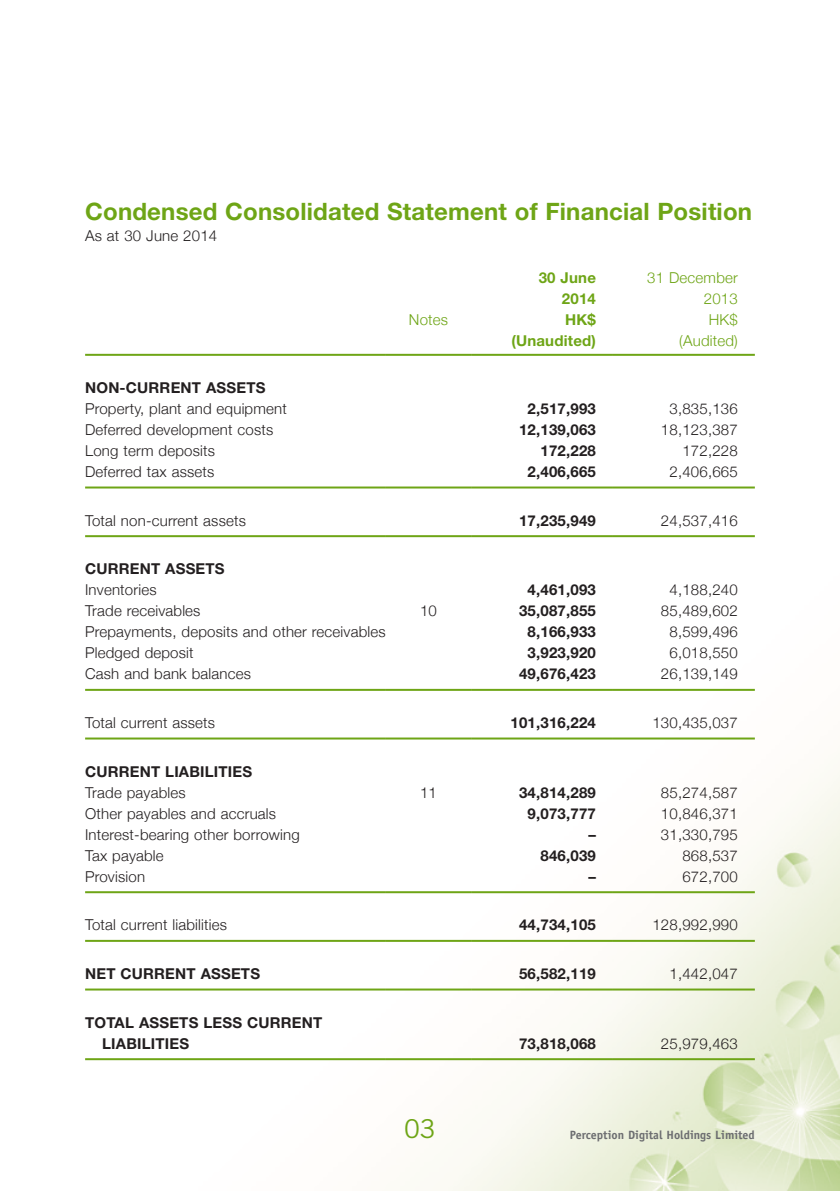
<style>
.page{position:relative;width:840px;height:1191px;background:#fff}
.page>*{position:absolute;margin:0;border:0;box-sizing:border-box;transform-origin:0 0}
.t1{font:26px "Trade Gothic LT Std";color:#6ea516}
.Heading_1{font:700 24px "Helvetica Neue LT Std";letter-spacing:.01em;color:#6ea516}
.Body_Text{font:300 15px "Helvetica Neue";letter-spacing:.015em;color:#231f20}
.Body_Text-2{font:700 15px/21px "Helvetica Neue LT Std";letter-spacing:.015em;color:#231f20}
.Body_Text-3{font:300 15px "Helvetica Neue";letter-spacing:.015em;color:#6ea516}
.Body_Text-4{font:700 15px "Helvetica Neue LT Std";letter-spacing:.015em;color:#6ea516}
.t2{font:700 12px "Officina Sans Std";color:#6c6d70}
</style>
<div class="page">
<img style="left:85px;top:353px;width:754px;height:838px">
<hr style="left:85px;top:354px;width:301px;height:2px;background:#6ea516">
<hr style="left:386px;top:354px;width:85px;height:2px;background:#6ea516">
<hr style="left:471px;top:354px;width:141px;height:2px;background:#6ea516">
<hr style="left:612px;top:354px;width:142px;height:2px;background:#6ea516">
<hr style="left:85px;top:486px;width:301px;height:2px;background:#6ea516">
<hr style="left:386px;top:486px;width:85px;height:2px;background:#6ea516">
<hr style="left:471px;top:486px;width:141px;height:2px;background:#6ea516">
<hr style="left:612px;top:486px;width:142px;height:2px;background:#6ea516">
<hr style="left:85px;top:535px;width:301px;height:2px;background:#6ea516">
<hr style="left:386px;top:535px;width:85px;height:2px;background:#6ea516">
<hr style="left:471px;top:535px;width:141px;height:2px;background:#6ea516">
<hr style="left:612px;top:535px;width:142px;height:2px;background:#6ea516">
<hr style="left:85px;top:689px;width:301px;height:2px;background:#6ea516">
<hr style="left:386px;top:689px;width:85px;height:2px;background:#6ea516">
<hr style="left:471px;top:689px;width:141px;height:2px;background:#6ea516">
<hr style="left:612px;top:689px;width:142px;height:2px;background:#6ea516">
<hr style="left:85px;top:737px;width:301px;height:2px;background:#6ea516">
<hr style="left:386px;top:737px;width:85px;height:2px;background:#6ea516">
<hr style="left:471px;top:737px;width:141px;height:2px;background:#6ea516">
<hr style="left:612px;top:737px;width:142px;height:2px;background:#6ea516">
<hr style="left:85px;top:891px;width:301px;height:2px;background:#6ea516">
<hr style="left:386px;top:891px;width:85px;height:2px;background:#6ea516">
<hr style="left:471px;top:891px;width:141px;height:2px;background:#6ea516">
<hr style="left:612px;top:891px;width:142px;height:2px;background:#6ea516">
<hr style="left:85px;top:940px;width:301px;height:2px;background:#6ea516">
<hr style="left:386px;top:940px;width:85px;height:2px;background:#6ea516">
<hr style="left:471px;top:940px;width:141px;height:2px;background:#6ea516">
<hr style="left:612px;top:940px;width:142px;height:2px;background:#6ea516">
<hr style="left:85px;top:988px;width:301px;height:2px;background:#6ea516">
<hr style="left:386px;top:988px;width:85px;height:2px;background:#6ea516">
<hr style="left:471px;top:988px;width:141px;height:2px;background:#6ea516">
<hr style="left:612px;top:988px;width:142px;height:2px;background:#6ea516">
<hr style="left:85px;top:1058px;width:301px;height:2px;background:#6ea516">
<hr style="left:386px;top:1058px;width:85px;height:2px;background:#6ea516">
<hr style="left:471px;top:1058px;width:141px;height:2px;background:#6ea516">
<hr style="left:612px;top:1058px;width:142px;height:2px;background:#6ea516">
<p class="Heading_1" style="left:85px;top:196px;width:668px">Condensed Consolidated Statement of Financial Position</p>
<p class="Body_Text" style="left:85px;top:226px;width:134px">As at 30 June 2014</p>
<p class="Body_Text-4" style="left:538px;top:268px;width:59px">30 June</p>
<p class="Body_Text-3" style="left:647px;top:268px;width:92px">31 December</p>
<p class="Body_Text-4" style="left:561px;top:289px;width:35px">2014</p>
<p class="Body_Text-3" style="left:703px;top:289px;width:35px">2013</p>
<p class="Body_Text-3" style="left:408px;top:310px;width:41px">Notes</p>
<p class="Body_Text-4" style="left:565px;top:310px;width:32px">HK$</p>
<p class="Body_Text-3" style="left:708px;top:310px;width:31px">HK$</p>
<p class="Body_Text-4" style="left:511px;top:331px;width:86px">(Unaudited)</p>
<p class="Body_Text-3" style="left:679px;top:331px;width:60px">(Audited)</p>
<p class="Body_Text-2" style="left:85px;top:377px;width:182px">NON-CURRENT ASSETS</p>
<p class="Body_Text" style="left:85px;top:399px;width:203px">Property, plant and equipment</p>
<p class="Body_Text-2" style="left:527px;top:398px;width:70px">2,517,993</p>
<p class="Body_Text" style="left:669px;top:399px;width:70px">3,835,136</p>
<p class="Body_Text" style="left:85px;top:420px;width:189px">Deferred development costs</p>
<p class="Body_Text-2" style="left:518px;top:419px;width:78px">12,139,063</p>
<p class="Body_Text" style="left:660px;top:420px;width:78px">18,123,387</p>
<p class="Body_Text" style="left:85px;top:441px;width:131px">Long term deposits</p>
<p class="Body_Text-2" style="left:540px;top:440px;width:57px">172,228</p>
<p class="Body_Text" style="left:682px;top:441px;width:57px">172,228</p>
<p class="Body_Text" style="left:85px;top:462px;width:131px">Deferred tax assets</p>
<p class="Body_Text-2" style="left:527px;top:461px;width:70px">2,406,665</p>
<p class="Body_Text" style="left:669px;top:462px;width:70px">2,406,665</p>
<p class="Body_Text" style="left:85px;top:511px;width:162px">Total non-current assets</p>
<p class="Body_Text-2" style="left:518px;top:509px;width:78px">17,235,949</p>
<p class="Body_Text" style="left:660px;top:511px;width:78px">24,537,416</p>
<p class="Body_Text-2" style="left:85px;top:558px;width:141px">CURRENT ASSETS</p>
<p class="Body_Text" style="left:85px;top:581px;width:73px">Inventories</p>
<p class="Body_Text-2" style="left:527px;top:579px;width:70px">4,461,093</p>
<p class="Body_Text" style="left:669px;top:581px;width:70px">4,188,240</p>
<p class="Body_Text" style="left:85px;top:602px;width:117px">Trade receivables</p>
<p class="Body_Text" style="left:420px;top:602px;width:18px">10</p>
<p class="Body_Text-2" style="left:518px;top:600px;width:78px">35,087,855</p>
<p class="Body_Text" style="left:660px;top:602px;width:78px">85,489,602</p>
<p class="Body_Text" style="left:85px;top:623px;width:302px">Prepayments, deposits and other receivables</p>
<p class="Body_Text-2" style="left:527px;top:621px;width:70px">8,166,933</p>
<p class="Body_Text" style="left:669px;top:623px;width:70px">8,599,496</p>
<p class="Body_Text" style="left:85px;top:644px;width:110px">Pledged deposit</p>
<p class="Body_Text-2" style="left:527px;top:642px;width:70px">3,923,920</p>
<p class="Body_Text" style="left:669px;top:644px;width:70px">6,018,550</p>
<p class="Body_Text" style="left:85px;top:665px;width:167px">Cash and bank balances</p>
<p class="Body_Text-2" style="left:518px;top:663px;width:78px">49,676,423</p>
<p class="Body_Text" style="left:660px;top:665px;width:78px">26,139,149</p>
<p class="Body_Text" style="left:85px;top:713px;width:131px">Total current assets</p>
<p class="Body_Text-2" style="left:510px;top:712px;width:87px">101,316,224</p>
<p class="Body_Text" style="left:652px;top:713px;width:87px">130,435,037</p>
<p class="Body_Text-2" style="left:85px;top:760px;width:168px">CURRENT LIABILITIES</p>
<p class="Body_Text" style="left:85px;top:783px;width:102px">Trade payables</p>
<p class="Body_Text" style="left:420px;top:783px;width:18px">11</p>
<p class="Body_Text-2" style="left:518px;top:781px;width:78px">34,814,289</p>
<p class="Body_Text" style="left:660px;top:783px;width:78px">85,274,587</p>
<p class="Body_Text" style="left:85px;top:804px;width:192px">Other payables and accruals</p>
<p class="Body_Text-2" style="left:527px;top:802px;width:70px">9,073,777</p>
<p class="Body_Text" style="left:660px;top:804px;width:78px">10,846,371</p>
<p class="Body_Text" style="left:85px;top:825px;width:216px">Interest-bearing other borrowing</p>
<p class="Body_Text-2" style="left:588px;top:823px;width:9px">–</p>
<p class="Body_Text" style="left:660px;top:825px;width:78px">31,330,795</p>
<p class="Body_Text" style="left:85px;top:846px;width:80px">Tax payable</p>
<p class="Body_Text-2" style="left:540px;top:844px;width:57px">846,039</p>
<p class="Body_Text" style="left:682px;top:846px;width:57px">868,537</p>
<p class="Body_Text" style="left:85px;top:867px;width:61px">Provision</p>
<p class="Body_Text-2" style="left:588px;top:865px;width:9px">–</p>
<p class="Body_Text" style="left:682px;top:867px;width:57px">672,700</p>
<p class="Body_Text" style="left:85px;top:915px;width:143px">Total current liabilities</p>
<p class="Body_Text-2" style="left:518px;top:914px;width:78px">44,734,105</p>
<p class="Body_Text" style="left:652px;top:915px;width:87px">128,992,990</p>
<p class="Body_Text-2" style="left:85px;top:962px;width:176px">NET CURRENT ASSETS</p>
<p class="Body_Text-2" style="left:518px;top:962px;width:78px">56,582,119</p>
<p class="Body_Text" style="left:669px;top:964px;width:70px">1,442,047</p>
<p class="Body_Text-2" style="left:102px;top:1011px;width:221px;text-indent:-17px">TOTAL ASSETS LESS CURRENT<br>LIABILITIES</p>
<p class="Body_Text-2" style="left:518px;top:1032px;width:78px">73,818,068</p>
<p class="Body_Text" style="left:660px;top:1034px;width:78px">25,979,463</p>
<h1 class="t1" style="left:404px;top:1112px;width:33px">03</h1>
<p class="t2" style="left:569px;top:1127px;width:186px">Perception Digital Holdings Limited</p>
</div>
